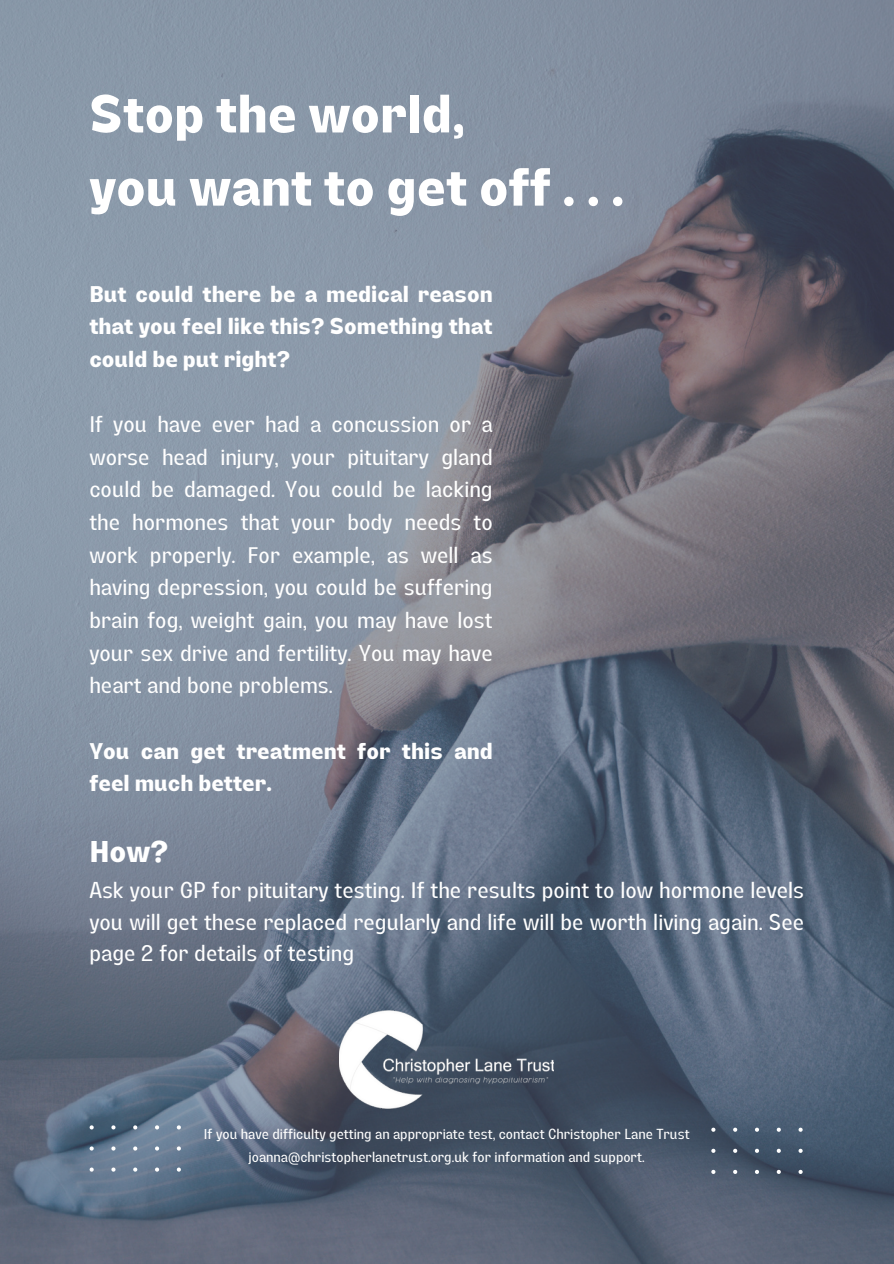
<style>
.page{position:relative;width:894px;height:1264px;background:#fff}
.page>*{position:absolute;margin:0;border:0;box-sizing:border-box;transform-origin:0 0}
.t1{font:700 52.5px/73.2px "Lazord";color:#fff}
.t2{font:700 30px "Lazord";color:#fff}
.t3{font:22.5px/32.7px "Lazord";color:#fff;text-align:justify}
.t4{font:700 22.5px/32.7px "Lazord";color:#fff;text-align:justify}
.t5{font:14.25px/23.7px "Lazord";color:#fff;text-align:center}
</style>
<div class="page">
<img style="left:0;top:0;width:893px;height:1263px">
<svg style="left:90px;top:1123px;width:93px;height:48px;background:#6a7e94"></svg>
<img style="left:340px;top:1010px;width:213px;height:98px">
<svg style="left:711px;top:1125px;width:93px;height:48px;background:#49596c"></svg>
<h2 class="t1" style="left:89px;top:84px;width:536px">Stop the world,<br>you want to get off . . .</h2>
<h3 class="t4" style="left:89px;top:280px;width:405px">But could there be a medical reason that you feel like this? Something that could be put right?</h3>
<h2 class="t3" style="left:89px;top:411px;width:405px">If you have ever had a concussion or a worse head injury, your pituitary gland could be damaged. You could be lacking the hormones that your body needs to work properly. For example, as well as having depression, you could be suffering brain fog, weight gain, you may have lost your sex drive and fertility. You may have heart and bone problems.</h2>
<h3 class="t4" style="left:89px;top:737px;width:405px">You can get treatment for this and feel much better.</h3>
<p class="t2" style="left:89px;top:840px;width:80px">How?</p>
<p class="t3" style="left:89px;top:877px;width:716px;line-height:31.5px">Ask your GP for pituitary testing. If the results point to low hormone levels you will get these replaced regularly and life will be worth living again. See page 2 for details of testing</p>
<p class="t5" style="left:204px;top:1123px;width:487px">If you have difficulty getting an appropriate test, contact Christopher Lane Trust joanna@christopherlanetrust.org.uk for information and support.</p>
</div>
